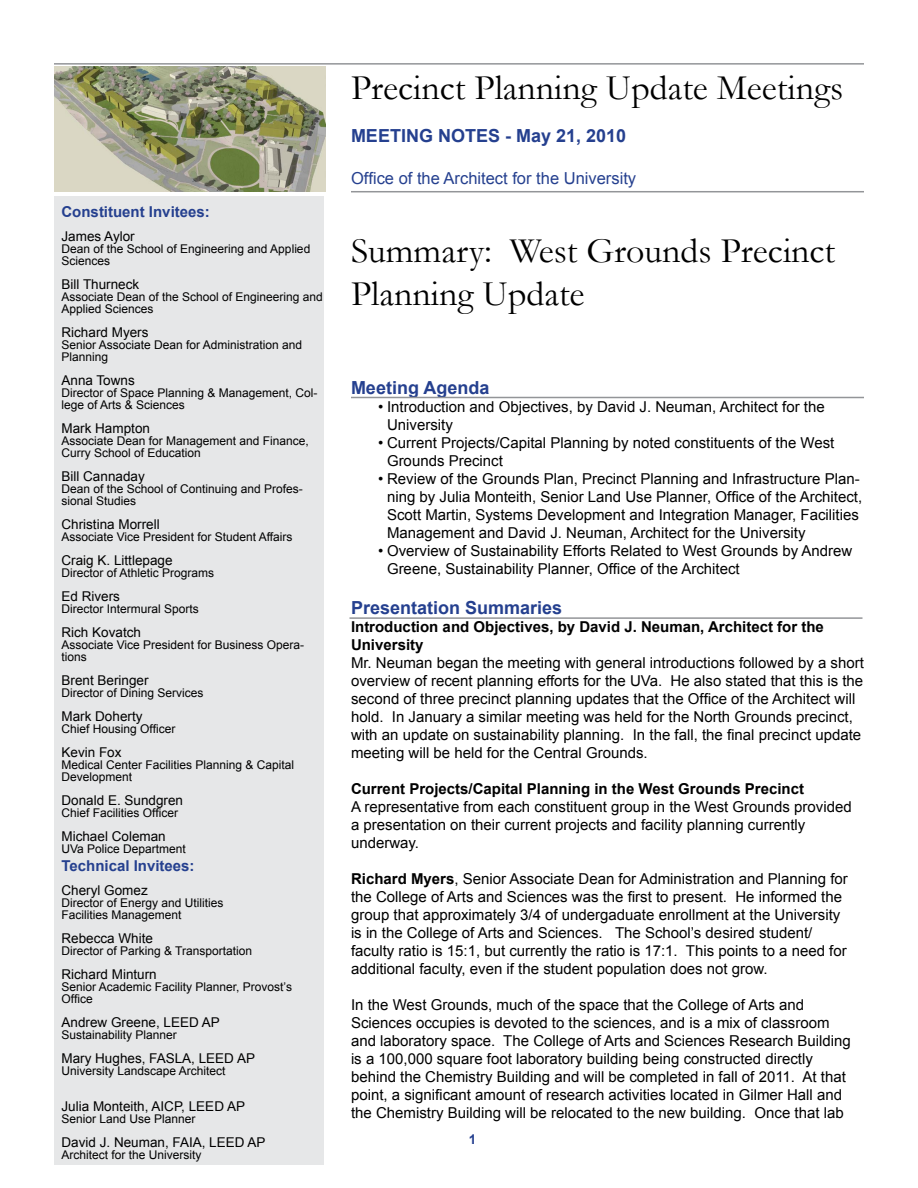
<style>
.page{position:relative;width:918px;height:1188px;background:#fff}
.page>*{position:absolute;margin:0;border:0;box-sizing:border-box;transform-origin:0 0}
.t1{font:36px/43.2px "Garamond";color:#000}
.t2{font:700 18px "Arial";color:#25408f}
.t3{font:16.5px "Arial";color:#25408f}
.t4{font:15px/18px "Arial";color:#000}
.t5{font:700 15px/18px "Arial";color:#000}
.t6{font:700 15px "Arial";color:#25408f}
.t7{font:13.5px "Arial";color:#000}
.t8{font:700 13.5px "Arial";color:#25408f}
.t9{font:12px/12px "Arial";color:#000}
.s1{font-weight:700}
</style>
<div class="page">
<div style="left:54px;top:196px;width:270px;height:969px;background:#e6e7e8"></div>
<hr style="left:54px;top:63px;width:810px;height:2px;background:#939598">
<hr style="left:351px;top:191px;width:513px;height:1px;background:#939598">
<hr style="left:350px;top:617px;width:512px;height:2px;background:#939598">
<hr style="left:351px;top:397px;width:513px;height:1px;background:#939598">
<img style="left:54px;top:66px;width:271px;height:126px">
<p class="t6" style="left:62px;top:202px;width:150px">Constituent Invitees:</p>
<p class="t7" style="left:62px;top:227px;width:75px">James Aylor</p>
<p class="t9" style="left:62px;top:243px;width:250px">Dean of the School of Engineering and Applied<br>Sciences</p>
<p class="t7" style="left:62px;top:275px;width:79px">Bill Thurneck</p>
<p class="t9" style="left:62px;top:291px;width:263px">Associate Dean of the School of Engineering and<br>Applied Sciences</p>
<p class="t7" style="left:62px;top:323px;width:89px">Richard Myers</p>
<p class="t9" style="left:62px;top:339px;width:242px">Senior Associate Dean for Administration and<br>Planning</p>
<p class="t7" style="left:62px;top:371px;width:75px">Anna Towns</p>
<p class="t9" style="left:62px;top:387px;width:258px">Director of Space Planning &amp; Management, Col&shy;lege of Arts &amp; Sciences</p>
<p class="t7" style="left:62px;top:419px;width:90px">Mark Hampton</p>
<p class="t9" style="left:62px;top:435px;width:249px">Associate Dean for Management and Finance,<br>Curry School of Education</p>
<p class="t7" style="left:62px;top:467px;width:85px">Bill Cannaday</p>
<p class="t9" style="left:62px;top:483px;width:243px">Dean of the School of Continuing and Profes&shy;sional Studies</p>
<p class="t7" style="left:62px;top:515px;width:100px">Christina Morrell</p>
<p class="t9" style="left:62px;top:531px;width:233px">Associate Vice President for Student Affairs</p>
<p class="t7" style="left:62px;top:551px;width:113px">Craig K. Littlepage</p>
<p class="t9" style="left:62px;top:567px;width:154px">Director of Athletic Programs</p>
<p class="t7" style="left:62px;top:587px;width:60px">Ed Rivers</p>
<p class="t9" style="left:62px;top:603px;width:139px">Director Intermural Sports</p>
<p class="t7" style="left:62px;top:623px;width:81px">Rich Kovatch</p>
<p class="t9" style="left:62px;top:639px;width:244px">Associate Vice President for Business Opera&shy;tions</p>
<p class="t7" style="left:62px;top:671px;width:89px">Brent Beringer</p>
<p class="t9" style="left:62px;top:687px;width:144px">Director of Dining Services</p>
<p class="t7" style="left:62px;top:707px;width:83px">Mark Doherty</p>
<p class="t9" style="left:62px;top:723px;width:116px">Chief Housing Officer</p>
<p class="t7" style="left:62px;top:743px;width:62px">Kevin Fox</p>
<p class="t9" style="left:62px;top:759px;width:234px">Medical Center Facilities Planning &amp; Capital<br>Development</p>
<p class="t7" style="left:62px;top:791px;width:123px">Donald E. Sundgren</p>
<p class="t9" style="left:62px;top:807px;width:118px">Chief Facilities Officer</p>
<p class="t7" style="left:62px;top:827px;width:106px">Michael Coleman</p>
<p class="t9" style="left:62px;top:843px;width:126px">UVa Police Department</p>
<p class="t6" style="left:62px;top:856px;width:135px">Technical Invitees:</p>
<p class="t7" style="left:62px;top:881px;width:88px">Cheryl Gomez</p>
<p class="t9" style="left:62px;top:897px;width:164px">Director of Energy and Utilities<br>Facilities Management</p>
<p class="t7" style="left:62px;top:929px;width:93px">Rebecca White</p>
<p class="t9" style="left:62px;top:945px;width:192px">Director of Parking &amp; Transportation</p>
<p class="t7" style="left:62px;top:965px;width:97px">Richard Minturn</p>
<p class="t9" style="left:62px;top:981px;width:232px">Senior Academic Facility Planner, Provost’s<br>Office</p>
<p class="t7" style="left:62px;top:1013px;width:160px">Andrew Greene, LEED AP</p>
<p class="t9" style="left:62px;top:1029px;width:117px">Sustainability Planner</p>
<p class="t7" style="left:62px;top:1049px;width:195px">Mary Hughes, FASLA, LEED AP</p>
<p class="t9" style="left:62px;top:1065px;width:166px">University Landscape Architect</p>
<p class="t7" style="left:62px;top:1097px;width:185px">Julia Monteith, AICP, LEED AP</p>
<p class="t9" style="left:62px;top:1113px;width:136px">Senior Land Use Planner</p>
<p class="t7" style="left:62px;top:1133px;width:206px">David J. Neuman, FAIA, LEED AP</p>
<p class="t9" style="left:62px;top:1149px;width:142px">Architect for the University</p>
<h1 class="t1" style="left:351px;top:65px;width:494px">Precinct Planning Update Meetings</h1>
<p class="t2" style="left:351px;top:124px;width:277px">MEETING NOTES - May 21, 2010</p>
<p class="t3" style="left:351px;top:167px;width:287px">Office of the Architect for the University</p>
<h1 class="t1" style="left:351px;top:228px;width:486px">Summary: West Grounds Precinct<br>Planning Update</h1>
<p class="t2" style="left:351px;top:376px;width:140px">Meeting Agenda</p>
<p class="t4" style="left:387px;top:398px;width:439px;text-indent:-9px">• Introduction and Objectives, by David J. Neuman, Architect for the<br>University</p>
<p class="t4" style="left:387px;top:434px;width:449px;text-indent:-9px">• Current Projects/Capital Planning by noted constituents of the West<br>Grounds Precinct</p>
<p class="t4" style="left:387px;top:470px;width:477px;text-indent:-9px">• Review of the Grounds Plan, Precinct Planning and Infrastructure Plan&shy;ning by Julia Monteith, Senior Land Use Planner, Office of the Architect, Scott Martin, Systems Development and Integration Manager, Facilities Management and David J. Neuman, Architect for the University</p>
<p class="t4" style="left:387px;top:542px;width:467px;text-indent:-9px">• Overview of Sustainability Efforts Related to West Grounds by Andrew<br>Greene, Sustainability Planner, Office of the Architect</p>
<p class="t2" style="left:351px;top:596px;width:213px">Presentation Summaries</p>
<p class="t5" style="left:351px;top:618px;width:474px">Introduction and Objectives, by David J. Neuman, Architect for the<br>University</p>
<p class="t4" style="left:351px;top:654px;width:514px">Mr. Neuman began the meeting with general introductions followed by a short overview of recent planning efforts for the UVa. He also stated that this is the second of three precinct planning updates that the Office of the Architect will hold. In January a similar meeting was held for the North Grounds precinct, with an update on sustainability planning. In the fall, the final precinct update meeting will be held for the Central Grounds.</p>
<p class="t5" style="left:351px;top:780px;width:455px">Current Projects/Capital Planning in the West Grounds Precinct</p>
<p class="t4" style="left:351px;top:798px;width:502px">A representative from each constituent group in the West Grounds provided a presentation on their current projects and facility planning currently underway.</p>
<p class="t4" style="left:351px;top:870px;width:498px"><span class="s1">Richard Myers</span>, Senior Associate Dean for Administration and Planning for the College of Arts and Sciences was the first to present. He informed the group that approximately 3/4 of undergaduate enrollment at the University is in the College of Arts and Sciences. The School’s desired student/ faculty ratio is 15:1, but currently the ratio is 17:1. This points to a need for additional faculty, even if the student population does not grow.</p>
<p class="t4" style="left:351px;top:996px;width:501px">In the West Grounds, much of the space that the College of Arts and Sciences occupies is devoted to the sciences, and is a mix of classroom and laboratory space. The College of Arts and Sciences Research Building is a 100,000 square foot laboratory building being constructed directly behind the Chemistry Building and will be completed in fall of 2011. At that point, a significant amount of research activities located in Gilmer Hall and the Chemistry Building will be relocated to the new building. Once that lab</p>
<p class="t8" style="left:469px;top:1130px;width:9px">1</p>
</div>
